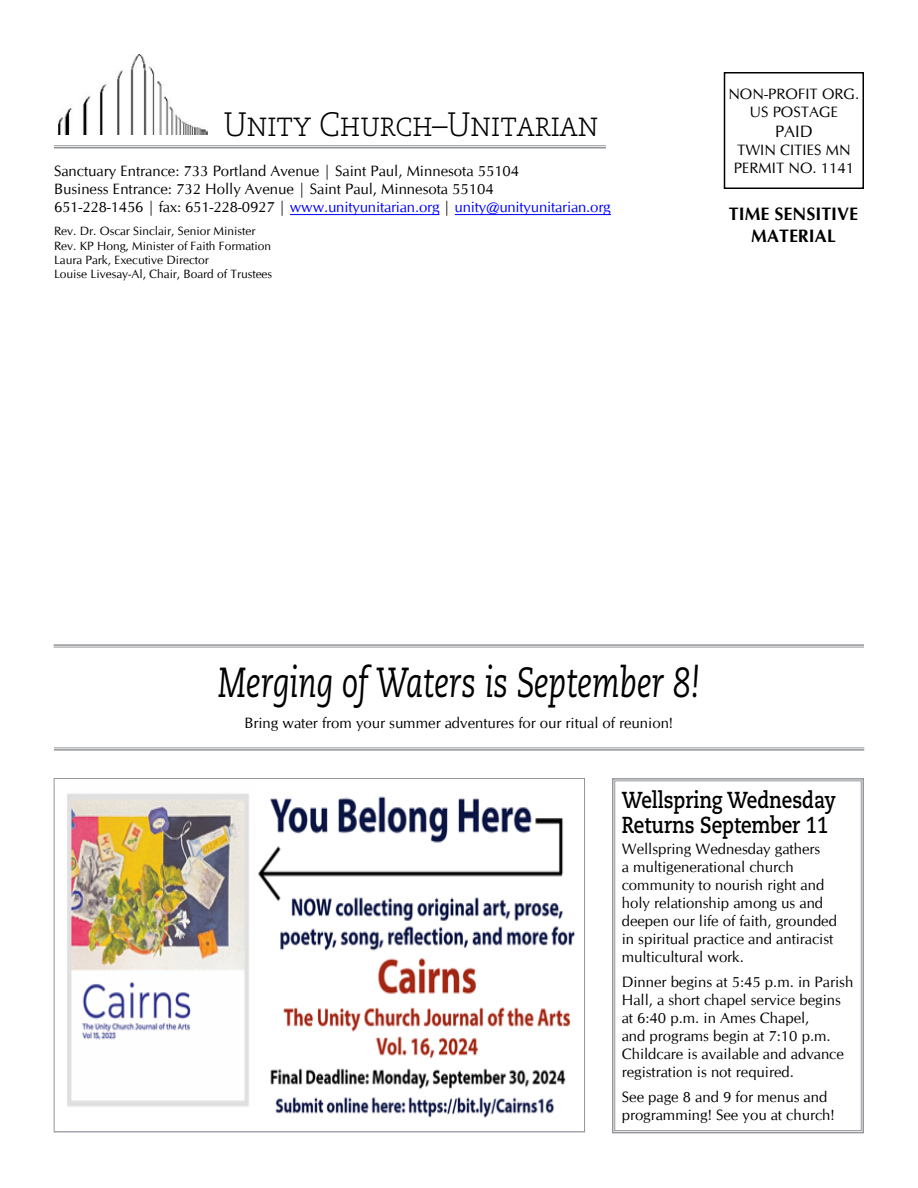
<style>
.page{position:relative;width:918px;height:1188px;background:#fff}
.page>*{position:absolute;margin:0;border:0;box-sizing:border-box;transform-origin:0 0}
.t1{font:italic 42px "Caecilia LT Pro 56";color:#000;scale:.75 1}
.t2{font:300 33.75px "Caecilia LT Pro 45";letter-spacing:-.02em;color:#000;scale:.92 1}
.t3{font:700 23.1px/25.2px "Caecilia LT Pro 75";color:#000;scale:.82 1}
.t4{font:700 18px/21.6px "CG Omega";color:#000;text-align:center}
.t5{font:16.5px "CG Omega";color:#000}
.t6{font:15px/18px "CG Omega";color:#000}
.t7{font:12px/14.4px "CG Omega";color:#000}
.s1{color:#00f}
</style>
<div class="page">
<img style="left:58px;top:54px;width:150px;height:81px">
<hr style="left:54px;top:145px;width:552px;height:1px;background:#939598">
<hr style="left:54px;top:147px;width:552px;height:1px;background:#939598">
<hr style="left:290px;top:214px;width:150px;height:1px;background:#00f">
<hr style="left:455px;top:214px;width:156px;height:1px;background:#00f">
<div style="left:724px;top:72px;width:140px;height:117px;border:2px solid #000"></div>
<img style="left:67px;top:793px;width:508px;height:325px">
<svg style="left:612px;top:778px;width:252px;height:356px"></svg>
<div style="left:614px;top:781px;width:248px;height:350px;border:1px solid #939598"></div>
<hr style="left:54px;top:644px;width:810px;height:2px;background:#939598">
<hr style="left:54px;top:647px;width:810px;height:1px;background:#939598">
<hr style="left:54px;top:749px;width:810px;height:2px;background:#939598">
<hr style="left:54px;top:748px;width:810px;height:1px;background:#939598">
<h2 class="t2" style="left:224px;top:103px;width:409px">Unity Church–Unitarian</h2>
<p class="t6" style="left:54px;top:162px;width:558px">Sanctuary Entrance: 733 Portland Avenue | Saint Paul, Minnesota 55104<br>Business Entrance: 732 Holly Avenue | Saint Paul, Minnesota 55104<br>651-228-1456 | fax: 651-228-0927 | <span class="s1">www.unityunitarian.org</span> | <span class="s1">unity@unityunitarian.org</span></p>
<p class="t7" style="left:54px;top:224px;width:220px">Rev. Dr. Oscar Sinclair, Senior Minister Rev. KP Hong, Minister of Faith Formation Laura Park, Executive Director<br>Louise Livesay-Al, Chair, Board of Trustees</p>
<p class="t6" style="left:728px;top:85px;width:133px;text-align:center">NON-PROFIT ORG.<br>US POSTAGE</p>
<p class="t5" style="left:775px;top:121px;width:39px">PAID</p>
<p class="t6" style="left:734px;top:141px;width:122px">TWIN CITIES MN<br>PERMIT NO. 1141</p>
<p class="t4" style="left:729px;top:203px;width:131px">TIME SENSITIVE<br>MATERIAL</p>
<h1 class="t1" style="left:218px;top:655px;width:645px">Merging of Waters is September 8!</h1>
<p class="t6" style="left:244px;top:714px;width:430px">Bring water from your summer adventures for our ritual of reunion!</p>
<h3 class="t3" style="left:622px;top:787px;width:263px">Wellspring Wednesday<br>Returns September 11</h3>
<p class="t6" style="left:622px;top:840px;width:217px">Wellspring Wednesday gathers<br>a multigenerational church community to nourish right and holy relationship among us and deepen our life of faith, grounded in spiritual practice and antiracist multicultural work.</p>
<p class="t6" style="left:622px;top:973px;width:233px">Dinner begins at 5:45 p.m. in Parish<br>Hall, a short chapel service begins at 6:40 p.m. in Ames Chapel,<br>and programs begin at 7:10 p.m.<br>Childcare is available and advance registration is not required.</p>
<p class="t6" style="left:622px;top:1088px;width:214px">See page 8 and 9 for menus and programming! See you at church!</p>
</div>
